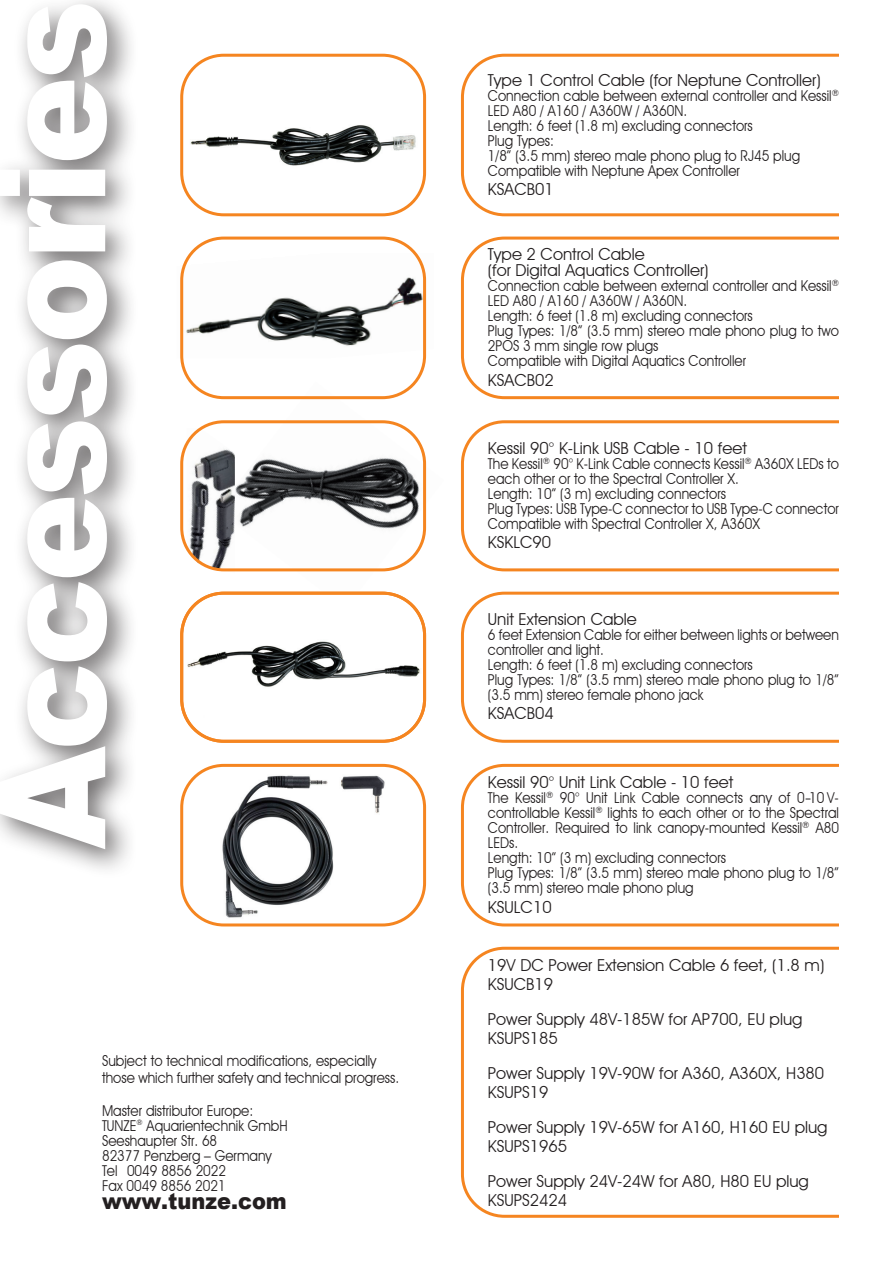
<style>
.page{position:relative;width:893px;height:1263px;background:#fff}
.page>*{position:absolute;margin:0;border:0;box-sizing:border-box;transform-origin:0 0}
.t1{font:900 147px "Arial";letter-spacing:-.03em;color:#fff;scale:.9 1}
.t2{font:900 22.5px "Arial";color:#231f20;scale:.93 1}
.t3{font:16.5px/19.5px "Avant Garde IT Cby BT";color:#231f20}
.t4{font:15px/15px "Avant Garde IT Cby BT";color:#231f20;scale:.9 1}
</style>
<div class="page">
<img style="left:219px;top:382px;width:208px;height:211px">
<img style="left:222px;top:775px;width:163px;height:143px">
<img style="left:180px;top:253px;width:247px;height:105px">
<img style="left:187px;top:79px;width:234px;height:119px">
<div style="left:180px;top:54px;width:246px;height:162px;border:3px solid #f58520;border-radius:42px"></div>
<div style="left:180px;top:237px;width:246px;height:162px;border:3px solid #f58520;border-radius:42px"></div>
<div style="left:180px;top:764px;width:246px;height:162px;border:3px solid #f58520;border-radius:42px"></div>
<svg style="left:461px;top:54px;width:378px;height:162px"></svg>
<svg style="left:461px;top:237px;width:378px;height:162px"></svg>
<svg style="left:461px;top:764px;width:378px;height:162px"></svg>
<svg style="left:461px;top:420px;width:378px;height:151px"></svg>
<svg style="left:461px;top:592px;width:378px;height:151px"></svg>
<svg style="left:461px;top:947px;width:378px;height:271px"></svg>
<div style="left:0;top:0;width:139px;height:880px;background:#231f20;opacity:.66"></div>
<img style="left:187px;top:428px;width:48px;height:145px">
<img style="left:180px;top:593px;width:247px;height:146px">
<div style="left:180px;top:420px;width:246px;height:151px;border:3px solid #f58520;border-radius:42px"></div>
<div style="left:180px;top:592px;width:246px;height:151px;border:3px solid #f58520;border-radius:42px"></div>
<h1 class="t1" style="left:-54px;top:849px;width:946px;rotate:-90deg">Accessories</h1>
<p class="t4" style="left:102px;top:1052px;width:332px;line-height:16.5px">Subject to technical modifications, especially those which further safety and technical progress.</p>
<p class="t4" style="left:102px;top:1102px;width:208px">Master distributor Europe:<br>TUNZE<sup>®</sup> Aquarientechnik GmbH<br>Seeshaupter Str. 68<br>82377 Penzberg – Germany<br>Tel 0049 8856 2022<br>Fax 0049 8856 2021</p>
<h2 class="t2" style="left:102px;top:1184px;width:200px">www.tunze.com</h2>
<p class="t3" style="left:488px;top:70px;width:334px">Type 1 Control Cable (for Neptune Controller)</p>
<p class="t4" style="left:488px;top:88px;width:391px">Connection cable between external controller and Kessil<sup>® </sup>LED A80 / A160 / A360W / A360N.<br>Length: 6 feet (1.8 m) excluding connectors<br>Plug Types:<br>1/8” (3.5 mm) stereo male phono plug to RJ45 plug Compatible with Neptune Apex Controller</p>
<p class="t3" style="left:488px;top:179px;width:67px">KSACB01</p>
<p class="t3" style="left:488px;top:245px;width:222px;line-height:16.5px">Type 2 Control Cable<br>(for Digital Aquatics Controller)</p>
<p class="t4" style="left:488px;top:278px;width:391px">Connection cable between external controller and Kessil<sup>® </sup>LED A80 / A160 / A360W / A360N.<br>Length: 6 feet (1.8 m) excluding connectors<br>Plug Types: 1/8” (3.5 mm) stereo male phono plug to two 2POS 3 mm single row plugs<br>Compatible with Digital Aquatics Controller</p>
<p class="t3" style="left:488px;top:370px;width:67px">KSACB02</p>
<p class="t3" style="left:488px;top:438px;width:260px">Kessil 90° K-Link USB Cable - 10 feet</p>
<p class="t4" style="left:488px;top:456px;width:392px">The Kessil<sup>®</sup> 90° K-Link Cable connects Kessil<sup>®</sup> A360X LEDs to each other or to the Spectral Controller X.<br>Length: 10” (3 m) excluding connectors<br>Plug Types: USB Type-C connector to USB Type-C connector Compatible with Spectral Controller X, A360X</p>
<p class="t3" style="left:488px;top:532px;width:65px">KSKLC90</p>
<p class="t3" style="left:488px;top:609px;width:150px">Unit Extension Cable</p>
<p class="t4" style="left:488px;top:627px;width:392px">6 feet Extension Cable for either between lights or between controller and light.<br>Length: 6 feet (1.8 m) excluding connectors<br>Plug Types: 1/8” (3.5 mm) stereo male phono plug to 1/8” (3.5 mm) stereo female phono jack</p>
<p class="t3" style="left:488px;top:703px;width:67px">KSACB04</p>
<p class="t3" style="left:488px;top:772px;width:247px">Kessil 90° Unit Link Cable - 10 feet</p>
<p class="t4" style="left:488px;top:790px;width:392px">The Kessil<sup>®</sup> 90° Unit Link Cable connects any of 0-10 V&shy;controllable Kessil<sup>®</sup> lights to each other or to the Spectral Controller. Required to link canopy-mounted Kessil<sup>®</sup> A80<br>LEDs.<br>Length: 10” (3 m) excluding connectors<br>Plug Types: 1/8” (3.5 mm) stereo male phono plug to 1/8” (3.5 mm) stereo male phono plug</p>
<p class="t3" style="left:488px;top:897px;width:65px">KSULC10</p>
<p class="t3" style="left:488px;top:955px;width:338px">19V DC Power Extension Cable 6 feet, (1.8 m)<br>KSUCB19</p>
<p class="t3" style="left:488px;top:1009px;width:316px">Power Supply 48V-185W for AP700, EU plug<br>KSUPS185</p>
<p class="t3" style="left:488px;top:1063px;width:338px">Power Supply 19V-90W for A360, A360X, H380<br>KSUPS19</p>
<p class="t3" style="left:488px;top:1117px;width:341px">Power Supply 19V-65W for A160, H160 EU plug<br>KSUPS1965</p>
<p class="t3" style="left:488px;top:1171px;width:322px">Power Supply 24V-24W for A80, H80 EU plug<br>KSUPS2424</p>
</div>
